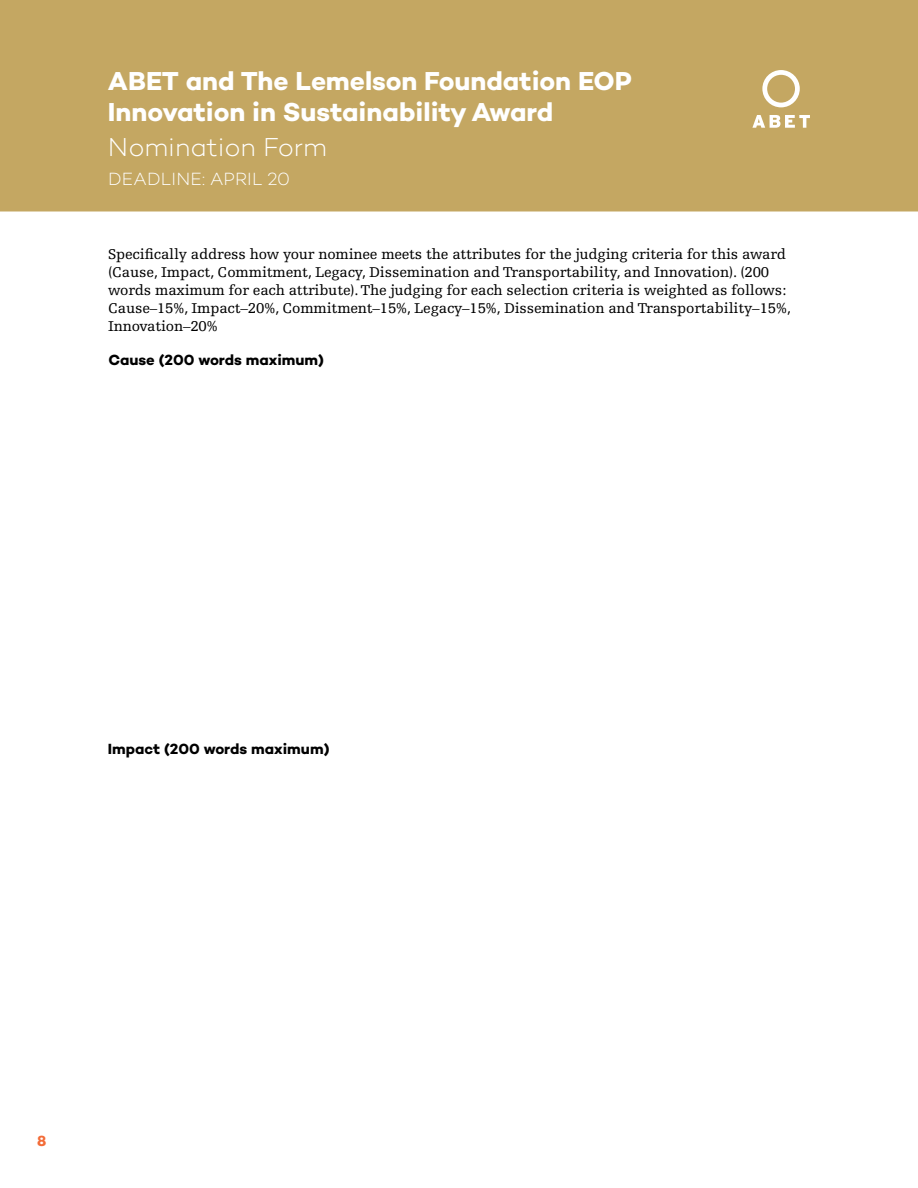
<style>
.page{position:relative;width:918px;height:1188px;background:#fff}
.page>*{position:absolute;margin:0;border:0;box-sizing:border-box;transform-origin:0 0}
.t1{font:700 26.4px/31.7px "Campton";color:#fff}
.t2{font:300 26.4px "Campton";color:#fff}
.t3{font:300 18px "Campton";letter-spacing:.01em;color:#fff}
.t4{font:15px/18px "Egyptienne FLT Std";letter-spacing:-.01em;color:#000}
.t5{font:700 15px "Campton";color:#000}
.t6{font:700 15px "Campton";color:#f36c38}
</style>
<div class="page">
<div style="left:0;top:0;width:918px;height:211px;background:#c4a762"></div>
<svg style="left:752px;top:115px;width:58px;height:13px"></svg>
<svg style="left:762px;top:70px;width:38px;height:37px"></svg>
<h1 class="t1" style="left:108px;top:65px;width:525px">ABET and The Lemelson Foundation EOP<br>Innovation in Sustainability Award</h1>
<h1 class="t2" style="left:108px;top:131px;width:220px">Nomination Form</h1>
<p class="t3" style="left:108px;top:168px;width:184px">DEADLINE: APRIL 20</p>
<p class="t4" style="left:108px;top:245px;width:684px">Specifically address how your nominee meets the attributes for the judging criteria for this award (Cause, Impact, Commitment, Legacy, Dissemination and Transportability, and Innovation). (200 words maximum for each attribute). The judging for each selection criteria is weighted as follows:<br>Cause–15%, Impact–20%, Commitment–15%, Legacy–15%, Dissemination and Transportability–15%, Innovation–20%</p>
<p class="t5" style="left:108px;top:350px;width:217px">Cause (200 words maximum)</p>
<p class="t5" style="left:108px;top:739px;width:223px">Impact (200 words maximum)</p>
<p class="t6" style="left:37px;top:1132px;width:11px">8</p>
</div>
